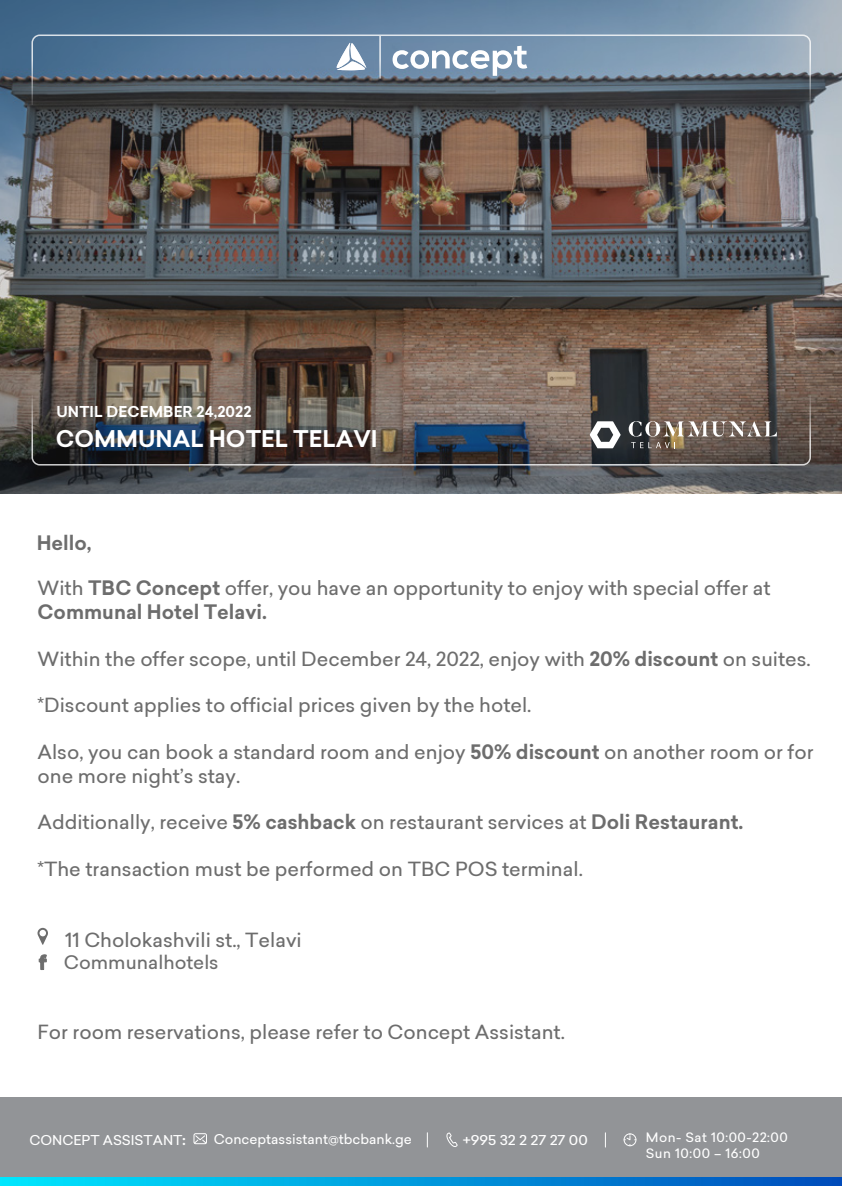
<style>
.page{position:relative;width:842px;height:1186px;background:#fff}
.page>*{position:absolute;margin:0;border:0;box-sizing:border-box;transform-origin:0 0}
.t1{font:700 22.5px "TBC Sailec";color:#fff}
.t2{font:500 19.5px/23.4px "TBC Sailec";color:#6d6d6d}
.t3{font:700 19.5px "TBC Sailec";color:#6d6d6d}
.t4{font:500 18.6px "TBC Sailec";color:#6d6d6d}
.t5{font:700 14.7px "TBC Sailec";letter-spacing:.01em;color:#fff}
.t6{font:500 13.65px "TBC Sailec";color:#fff}
.t7{font:500 13.65px "TBC Sailec";color:#fff;scale:1.08 1}
.t8{font:500 13.5px "TBC Sailec";color:#fff}
.t9{font:500 13.05px/16.2px "TBC Sailec";letter-spacing:.04em;color:#fff}
.s1{font-weight:700}
</style>
<div class="page">
<img style="left:0;top:0;width:842px;height:493px">
<svg style="left:31px;top:34px;width:780px;height:71px;background:#5f7183"></svg>
<svg style="left:31px;top:395px;width:780px;height:70px;background:#55504e"></svg>
<svg style="left:337px;top:43px;width:29px;height:27px"></svg>
<svg style="left:393px;top:46px;width:134px;height:30px"></svg>
<svg style="left:38px;top:927px;width:10px;height:17px"></svg>
<div style="left:0;top:1097px;width:842px;height:85px;background:#929497"></div>
<img style="left:0;top:1177px;width:842px;height:9px">
<svg style="left:427px;top:1132px;width:1px;height:15px"></svg>
<svg style="left:605px;top:1132px;width:1px;height:15px"></svg>
<svg style="left:446px;top:1132px;width:12px;height:15px"></svg>
<div style="left:624px;top:1133px;width:12px;height:13px;border:1px solid #fff;border-radius:50%"></div>
<svg style="left:624px;top:1133px;width:12px;height:12px"></svg>
<div style="left:194px;top:1133px;width:13px;height:11px;border:1px solid #fff;border-radius:2px"></div>
<svg style="left:193px;top:1134px;width:14px;height:10px"></svg>
<svg style="left:590px;top:421px;width:31px;height:27px"></svg>
<svg style="left:629px;top:421px;width:148px;height:15px"></svg>
<svg style="left:631px;top:442px;width:44px;height:6px"></svg>
<svg style="left:39px;top:954px;width:8px;height:16px"></svg>
<p class="t5" style="left:56px;top:401px;width:196px">UNTIL DECEMBER 24,2022</p>
<p class="t1" style="left:56px;top:422px;width:323px">COMMUNAL HOTEL TELAVI</p>
<p class="t3" style="left:37px;top:529px;width:56px">Hello,</p>
<p class="t2" style="left:38px;top:576px;width:735px">With <span class="s1">TBC Concept</span> offer, you have an opportunity to enjoy with special offer at<br><span class="s1">Communal Hotel Telavi.</span></p>
<p class="t2" style="left:38px;top:646px;width:775px">Within the offer scope, until December 24, 2022, enjoy with <span class="s1">20% discount</span> on suites.</p>
<p class="t2" style="left:38px;top:693px;width:495px">*Discount applies to official prices given by the hotel.</p>
<p class="t2" style="left:38px;top:740px;width:778px">Also, you can book a standard room and enjoy <span class="s1">50% discount</span> on another room or for one more night’s stay.</p>
<p class="t2" style="left:38px;top:810px;width:707px">Additionally, receive <span class="s1">5% cashback</span> on restaurant services at <span class="s1">Doli Restaurant.</span></p>
<p class="t2" style="left:38px;top:857px;width:547px">*The transaction must be performed on TBC POS terminal.</p>
<p class="t2" style="left:65px;top:927px;width:238px">11 Cholokashvili st., Telavi</p>
<p class="t4" style="left:64px;top:949px;width:156px">Communalhotels</p>
<p class="t2" style="left:38px;top:1020px;width:529px">For room reservations, please refer to Concept Assistant.</p>
<p class="t6" style="left:29px;top:1130px;width:158px">CONCEPT ASSISTANT<span class="s1">:</span></p>
<p class="t8" style="left:214px;top:1129px;width:199px">Conceptassistant@tbcbank.ge</p>
<p class="t7" style="left:463px;top:1130px;width:117px">+995 32 2 27 27 00</p>
<p class="t9" style="left:646px;top:1129px;width:144px">Mon- Sat 10:00-22:00<br>Sun 10:00 – 16:00</p>
</div>
